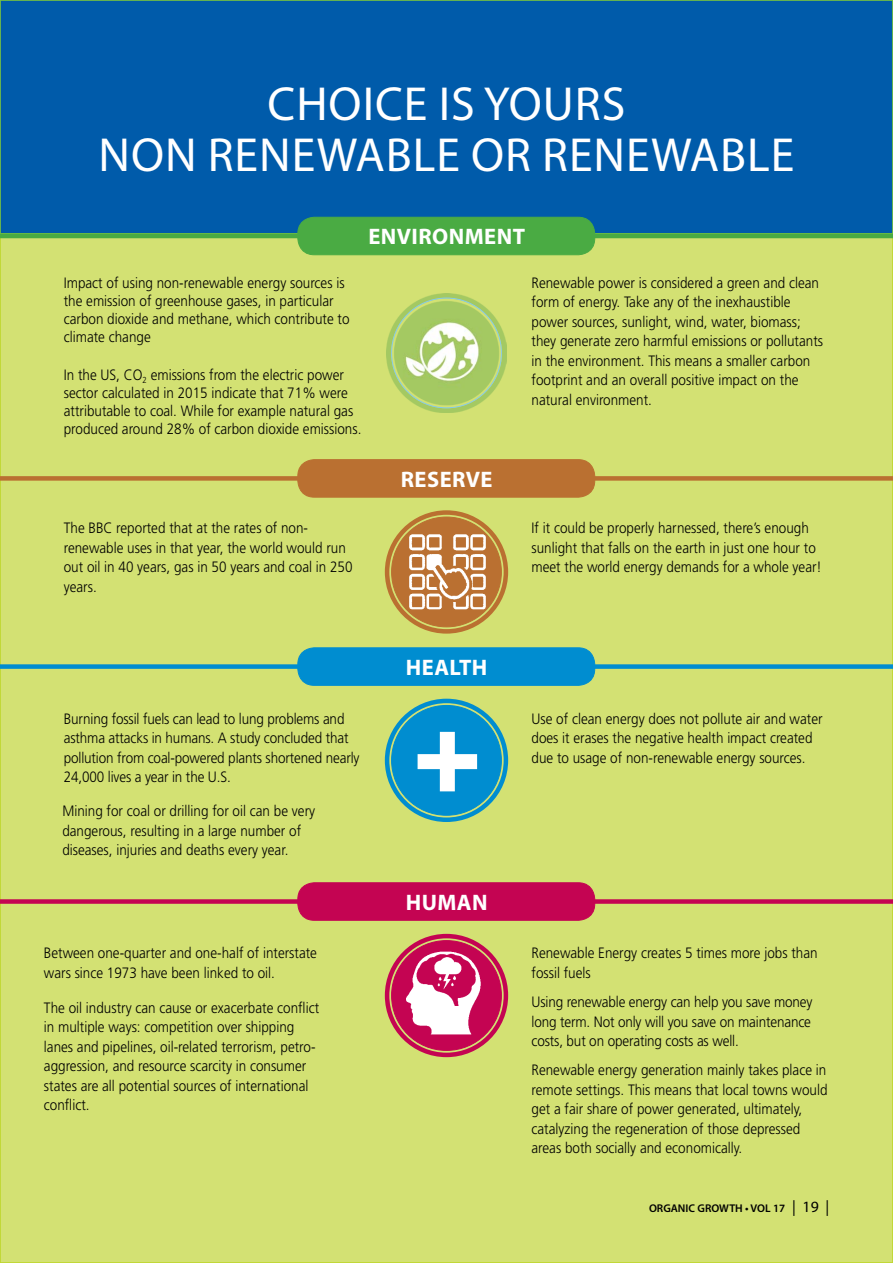
<style>
.page{position:relative;width:893px;height:1263px;background:#fff}
.page>*{position:absolute;margin:0;border:0;box-sizing:border-box;transform-origin:0 0}
.t1{font:48px/51px "Myriad Pro";letter-spacing:.02em;color:#fff}
.t2{font:700 22.5px "Myriad Pro";letter-spacing:.02em;color:#fff}
.t3{font:300 15px/19.5px "Frutiger LT Std";color:#000;scale:.9 1}
.t4{font:600 11.25px "Myriad Pro";color:#000}
.s1{font-weight:400;font-size:15.75px}
</style>
<div class="page">
<div style="left:0;top:0;width:893px;height:1262px;background:#d3e173"></div>
<img style="left:387px;top:293px;width:119px;height:120px">
<div style="left:0;top:0;width:893px;height:233px;background:#005baa"></div>
<hr style="left:0;top:234px;width:893px;height:4px;background:#4aab43">
<div style="left:298px;top:217px;width:297px;height:38px;background:#4aab43;border-radius:16px"></div>
<div style="left:297px;top:217px;width:298px;height:38px;border:1px solid #4aab43;border-radius:16px"></div>
<div style="left:0;top:476px;width:893px;height:5px;background:#ba7031"></div>
<div style="left:298px;top:460px;width:297px;height:37px;background:#ba7031;border-radius:16px"></div>
<div style="left:297px;top:459px;width:298px;height:38px;border:1px solid #ba7031;border-radius:16px"></div>
<div style="left:0;top:664px;width:893px;height:5px;background:#008dd0"></div>
<div style="left:298px;top:648px;width:297px;height:37px;background:#008dd0;border-radius:16px"></div>
<div style="left:297px;top:647px;width:298px;height:39px;border:1px solid #008dd0;border-radius:16px"></div>
<div style="left:0;top:899px;width:893px;height:5px;background:#c40452"></div>
<div style="left:298px;top:883px;width:297px;height:37px;background:#c40452;border-radius:16px"></div>
<div style="left:297px;top:882px;width:298px;height:39px;border:1px solid #c40452;border-radius:16px"></div>
<div style="left:392px;top:705px;width:109px;height:110px;background:#008dd0;border-radius:50%"></div>
<div style="left:385px;top:699px;width:123px;height:123px;border:4px solid #008dd0;border-radius:50%"></div>
<div style="left:440px;top:732px;width:15px;height:59px;background:#fff"></div>
<div style="left:418px;top:754px;width:59px;height:15px;background:#fff"></div>
<div style="left:392px;top:517px;width:109px;height:110px;background:#ba7031;border-radius:50%"></div>
<div style="left:385px;top:510px;width:123px;height:124px;border:4px solid #ba7031;border-radius:50%"></div>
<img style="left:407px;top:532px;width:81px;height:80px">
<div style="left:392px;top:940px;width:109px;height:110px;background:#c40452;border-radius:50%"></div>
<img style="left:403px;top:949px;width:81px;height:87px">
<div style="left:385px;top:934px;width:123px;height:123px;border:4px solid #c40452;border-radius:50%"></div>
<h1 class="t1" style="left:98px;top:78px;width:698px;text-indent:340px">IS YOURS<br>NON RENEWABLE OR RENEWABLE</h1>
<h1 class="t1" style="left:268px;top:78px;width:55px">CHOICE</h1>
<h2 class="t2" style="left:368px;top:222px;width:158px">ENVIRONMENT</h2>
<p class="t3" style="left:64px;top:274px;width:319px;line-height:18px">Impact of using non-renewable energy sources is the emission of greenhouse gases, in particular carbon dioxide and methane, which contribute to climate change</p>
<p class="t3" style="left:64px;top:366px;width:332px;line-height:18px">In the US, CO<sub>2</sub> emissions from the electric power sector calculated in 2015 indicate that 71% were attributable to coal. While for example natural gas produced around 28% of carbon dioxide emissions.</p>
<p class="t3" style="left:532px;top:273px;width:325px">Renewable power is considered a green and clean form of energy. Take any of the inexhaustible power sources, sunlight, wind, water, biomass; they generate zero harmful emissions or pollutants in the environment. This means a smaller carbon footprint and an overall positive impact on the natural environment.</p>
<p class="t3" style="left:64px;top:518px;width:322px">The BBC reported that at the rates of non&shy;renewable uses in that year, the world would run out oil in 40 years, gas in 50 years and coal in 250 years.</p>
<h2 class="t2" style="left:401px;top:465px;width:14px">RESER</h2>
<h2 class="t2" style="left:466px;top:465px;width:26px">VE</h2>
<p class="t3" style="left:531px;top:518px;width:324px">If it could be properly harnessed, there’s enough sunlight that falls on the earth in just one hour to meet the world energy demands for a whole year!</p>
<p class="t3" style="left:64px;top:709px;width:330px">Burning fossil fuels can lead to lung problems and asthma attacks in humans. A study concluded that pollution from coal-powered plants shortened nearly 24,000 lives a year in the U.S.</p>
<p class="t3" style="left:62px;top:801px;width:282px">Mining for coal or drilling for oil can be very dangerous, resulting in a large number of diseases, injuries and deaths every year.</p>
<p class="t3" style="left:44px;top:944px;width:305px">Between one-quarter and one-half of interstate wars since 1973 have been linked to oil.</p>
<p class="t3" style="left:44px;top:998px;width:307px">The oil industry can cause or exacerbate conflict in multiple ways: competition over shipping lanes and pipelines, oil-related terrorism, petro&shy;aggression, and resource scarcity in consumer states are all potential sources of international conflict.</p>
<h2 class="t2" style="left:406px;top:653px;width:57px">HEALTH</h2>
<p class="t3" style="left:531px;top:709px;width:325px">Use of clean energy does not pollute air and water does it erases the negative health impact created due to usage of non-renewable energy sources.</p>
<h2 class="t2" style="left:406px;top:888px;width:80px">HUMAN</h2>
<p class="t3" style="left:531px;top:944px;width:319px">Renewable Energy creates 5 times more jobs than fossil fuels</p>
<p class="t3" style="left:531px;top:992px;width:314px;text-align:justify">Using renewable energy can help you save money long term. Not only will you save on maintenance costs, but on operating costs as well.</p>
<p class="t3" style="left:531px;top:1060px;width:330px">Renewable energy generation mainly takes place in remote settings. This means that local towns would get a fair share of power generated, ultimately, catalyzing the regeneration of those depressed areas both socially and economically.</p>
<p class="t4" style="left:649px;top:1201px;width:182px">ORGANIC GROWTH • VOL 17 <span class="s1">| 19 |</span></p>
</div>
